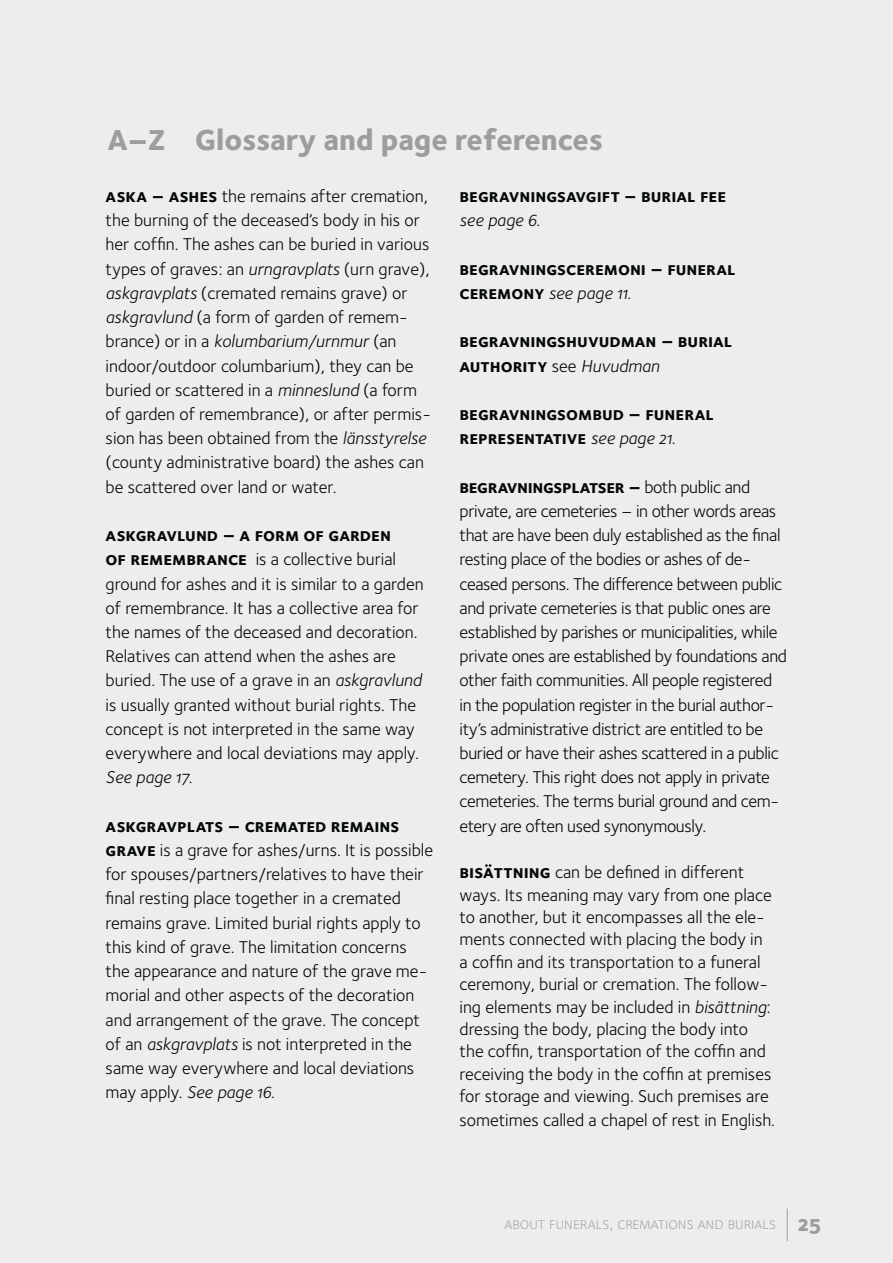
<style>
.page{position:relative;width:893px;height:1263px;background:#ededed}
.page>*{position:absolute;margin:0;border:0;box-sizing:border-box;transform-origin:0 0}
.t1{font:29.85px "Foundry Sterling Extra Bold OSF";color:#9c9d9f}
.t2{font:18.6px/24.2px "Foundry Sterling Bold Expert";color:#040809}
.t3{font:18.6px "Foundry Sterling Bold Expert";letter-spacing:-.02em;color:#040809}
.t4{font:17.7px/24.2px "Foundry Sterling";color:#040809}
.t5{font:17.7px/24.2px "Foundry Sterling";letter-spacing:-.02em;color:#040809}
.t6{font:17.7px "Foundry Sterling Book Italic OSF";color:#040809}
.t7{font:16.8px "Foundry Sterling Light Expert";color:#9c9d9f}
.t8{font:16.8px "Foundry Sterling Book Expert";color:#9c9d9f}
.s1{font-family:"Foundry Sterling Bold Expert";font-size:18.6px}
.s2{font-family:"Foundry Sterling Book Italic OSF"}
.s3{font-family:"Foundry Sterling"}
.s4{font-style:italic}
.s5{font-family:"Foundry Sterling";font-size:17.7px}
.s6{font-family:"Foundry Sterling Book Italic OSF";font-size:17.7px}
.s7{font-family:"Foundry Sterling Extra Bold OSF";font-size:22.35px}
</style>
<div class="page">
<hr style="left:787px;top:1209px;width:1px;height:32px;background:#9c9d9f">
<h1 class="t1" style="left:107px;top:128px;width:497px">A–Z Glossary and page references</h1>
<p class="t4" style="left:106px;top:185px;width:325px"><span class="s1">aska – ashes</span> the remains after cremation, the burning of the deceased’s body in his or her coffin. The ashes can be buried in various types of graves: an <span class="s2">urngravplats</span> (urn grave), <span class="s2">askgravplats</span> (cremated remains grave) or <span class="s2">askgravlund</span> (a form of garden of remem-</p>
<p class="t6" style="left:106px;top:335px;width:292px"><span class="s3">brance) or in a</span> kolumbarium/urnmur <span class="s3">(an</span></p>
<p class="t4" style="left:106px;top:354px;width:327px">indoor/outdoor columbarium), they can be buried or scattered in a <span class="s2">minneslund</span> (a form of garden of remembrance), or after permis&shy;sion has been obtained from the <span class="s2">länsstyrelse </span>(county administrative board) the ashes can be scattered over land or water.</p>
<p class="t2" style="left:106px;top:523px;width:287px">askgravlund – a form of garden</p>
<p class="t4" style="left:106px;top:548px;width:320px"><span class="s1">of remembrance</span> is a collective burial ground for ashes and it is similar to a garden of remembrance. It has a collective area for the names of the deceased and decoration.<br>Relatives can attend when the ashes are buried. The use of a grave in an <span class="s2">askgravlund </span>is usually granted without burial rights. The concept is not interpreted in the same way everywhere and local deviations may apply.</p>
<p class="t6" style="left:106px;top:771px;width:89px">See page 17.</p>
<p class="t2" style="left:106px;top:813px;width:295px">askgravplats – cremated remains</p>
<p class="t4" style="left:106px;top:839px;width:329px"><span class="s1">grave</span> is a grave for ashes/urns. It is possible for spouses/partners/relatives to have their final resting place together in a cremated remains grave. Limited burial rights apply to this kind of grave. The limitation concerns the appearance and nature of the grave me&shy;morial and other aspects of the decoration and arrangement of the grave. The concept of an <span class="s4">askgravplats</span> is not interpreted in the same way everywhere and local deviations</p>
<p class="t6" style="left:106px;top:1086px;width:171px"><span class="s3">may apply.</span> See page 16.</p>
<p class="t2" style="left:459px;top:184px;width:268px">begravningsavgift – burial fee</p>
<p class="t6" style="left:459px;top:214px;width:82px">see page 6.</p>
<p class="t2" style="left:459px;top:256px;width:278px">begravningsceremoni – funeral</p>
<p class="t6" style="left:459px;top:286px;width:173px"><span class="s1">ceremony</span> see page 11.</p>
<p class="t2" style="left:459px;top:329px;width:274px">begravningshuvudman – burial authority <span class="s5">see</span> <span class="s6">Huvudman</span></p>
<p class="t2" style="left:459px;top:402px;width:256px">begravningsombud – funeral representative <span class="s6">see page 21.</span></p>
<p class="t3" style="left:459px;top:475px;width:292px">begravningsplatser – <span class="s5">both public and</span></p>
<p class="t5" style="left:459px;top:500px;width:329px">private, are cemeteries – in other words areas that are have been duly established as the final resting place of the bodies or ashes of de&shy;ceased persons. The difference between public and private cemeteries is that public ones are established by parishes or municipalities, while private ones are established by foundations and other faith communities. All people registered in the population register in the burial author&shy;ity’s administrative district are entitled to be buried or have their ashes scattered in a public cemetery. This right does not apply in private cemeteries. The terms burial ground and cem&shy;etery are often used synonymously.</p>
<p class="t4" style="left:459px;top:862px;width:314px;line-height:22.4px"><span class="s1">bisättning</span> can be defined in different ways. Its meaning may vary from one place to another, but it encompasses all the ele&shy;ments connected with placing the body in a coffin and its transportation to a funeral ceremony, burial or cremation. The follow&shy;ing elements may be included in <span class="s4">bisättning</span>: dressing the body, placing the body into the coffin, transportation of the coffin and receiving the body in the coffin at premises for storage and viewing. Such premises are</p>
<p class="t4" style="left:459px;top:1109px;width:317px">sometimes called a chapel of rest in English.</p>
<p class="t7" style="left:504px;top:1213px;width:318px">about funerals, cremations and burials <span class="s7">25</span></p>
<p class="t8" style="left:490px;top:1213px;width:283px">about funerals, cremations and burials</p>
</div>
